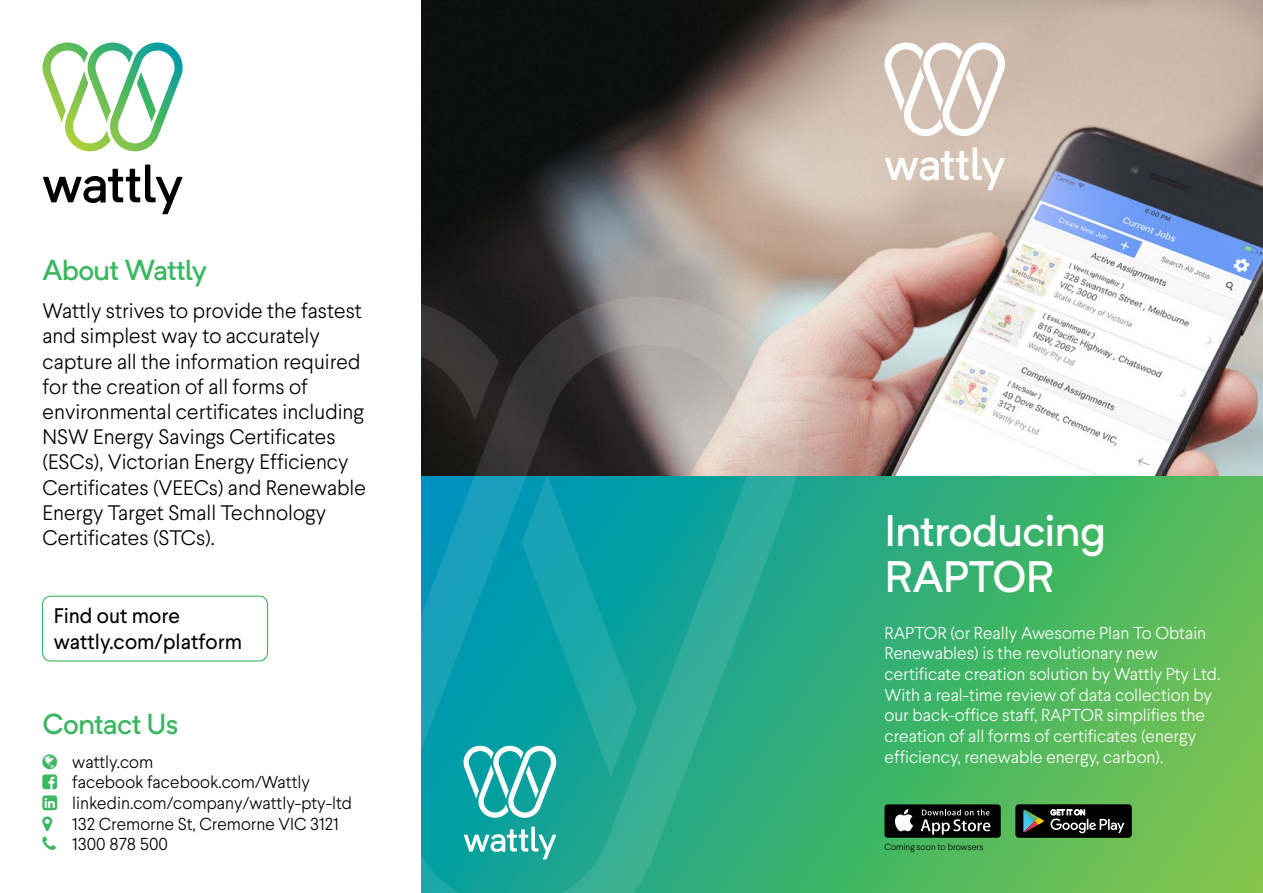
<style>
.page{position:relative;width:1263px;height:893px;background:#fff}
.page>*{position:absolute;margin:0;border:0;box-sizing:border-box;transform-origin:0 0}
.t1{font:500 43.5px/46.5px "Neutrif Pro";letter-spacing:-.02em;color:#fff}
.t2{font:500 28.5px "Neutrif Pro";letter-spacing:-.03em;color:#3db662}
.t3{font:300 21px/25.2px "Larsseit";color:#000}
.t4{font:21px/25.2px "Larsseit";color:#000}
.t5{font:300 17.25px/20.7px "Larsseit";color:#fff}
.t6{font:300 17.25px/20.7px "Larsseit";color:#000}
.t7{font:300 9px "Larsseit";color:#000}
</style>
<div class="page">
<img style="left:421px;top:0;width:842px;height:476px">
<svg style="left:803px;top:476px;width:460px;height:417px;background:#4cb665"></svg>
<div style="left:1015px;top:804px;width:117px;height:34px;background:#000;border-radius:4px"></div>
<svg style="left:1050px;top:809px;width:74px;height:24px"></svg>
<svg style="left:1023px;top:810px;width:21px;height:22px"></svg>
<div style="left:884px;top:804px;width:117px;height:34px;background:#000;border-radius:3px"></div>
<svg style="left:894px;top:809px;width:19px;height:22px"></svg>
<svg style="left:921px;top:809px;width:69px;height:25px"></svg>
<svg style="left:885px;top:147px;width:120px;height:43px"></svg>
<svg style="left:884px;top:43px;width:121px;height:93px"></svg>
<svg style="left:421px;top:296px;width:382px;height:597px;background:#36938d"></svg>
<svg style="left:43px;top:165px;width:140px;height:49px"></svg>
<svg style="left:43px;top:43px;width:140px;height:108px"></svg>
<div style="left:42px;top:596px;width:226px;height:65px;border:1px solid #3db662;border-radius:9px"></div>
<h2 class="t2" style="left:43px;top:251px;width:166px">About Wattly</h2>
<p class="t3" style="left:43px;top:298px;width:325px">Wattly strives to provide the fastest and simplest way to accurately capture all the information required for the creation of all forms of environmental certificates including NSW Energy Savings Certificates (ESCs), Victorian Energy Efficiency Certificates (VEECs) and Renewable Energy Target Small Technology Certificates (STCs).</p>
<p class="t4" style="left:54px;top:603px;width:190px">Find out more wattly.com/platform</p>
<h2 class="t2" style="left:43px;top:705px;width:137px">Contact Us</h2>
<p class="t6" style="left:72px;top:751px;width:281px">wattly.com<br>facebook facebook.com/Wattly linkedin.com/company/wattly-pty-ltd<br>132 Cremorne St, Cremorne VIC 3121<br>1300 878 500</p>
<h1 class="t1" style="left:884px;top:506px;width:223px">Introducing<br>RAPTOR</h1>
<p class="t5" style="left:884px;top:622px;width:337px">RAPTOR (or Really Awesome Plan To Obtain Renewables) is the revolutionary new certificate creation solution by Wattly Pty Ltd.<br>With a real-time review of data collection by our back-office staff, RAPTOR simplifies the creation of all forms of certificates (energy efficiency, renewable energy, carbon).</p>
<p class="t7" style="left:884px;top:842px;width:100px">Coming soon to browsers</p>
</div>
